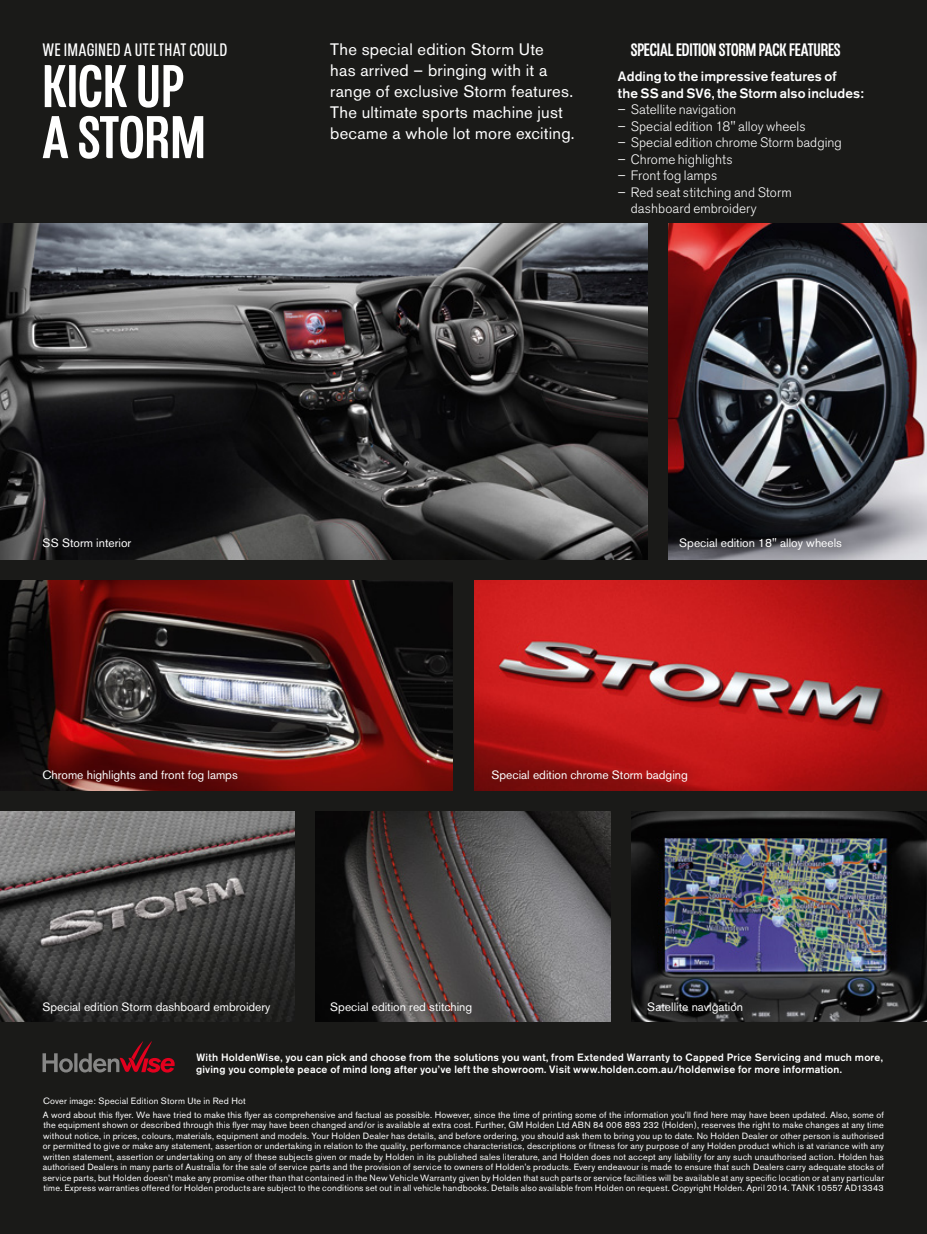
<style>
.page{position:relative;width:927px;height:1234px;background:#fff}
.page>*{position:absolute;margin:0;border:0;box-sizing:border-box;transform-origin:0 0}
.t1{font:60px/51px "Roary Headline";letter-spacing:.01em;color:#fff}
.t2{font:18px "Roary Headline";letter-spacing:-.005em;color:#fff}
.t3{font:500 18px "Roary";letter-spacing:.015em;color:#fff}
.t4{font:16.5px/21px "Akzidenz Grotesk BE";letter-spacing:.015em;color:#fff}
.t5{font:300 13.5px/16.5px "Akzidenz Grotesk BE";letter-spacing:.005em;color:#fff}
.t6{font:500 13.5px/16.5px "Akzidenz Grotesk BE";letter-spacing:.005em;color:#fff}
.t7{font:12px "Akzidenz Grotesk BE";color:#fff}
.t8{font:500 10.5px/12px "Akzidenz Grotesk BE";letter-spacing:.02em;color:#fff}
.t9{font:9px/10.5px "Akzidenz Grotesk BE";letter-spacing:.025em;color:#fff}
</style>
<div class="page">
<div style="left:0;top:0;width:927px;height:1233px;background:#1a1a18"></div>
<img style="left:668px;top:223px;width:259px;height:336px">
<img style="left:0;top:223px;width:647px;height:336px">
<img style="left:0;top:580px;width:453px;height:210px">
<img style="left:0;top:811px;width:295px;height:210px">
<img style="left:316px;top:811px;width:295px;height:210px">
<img style="left:632px;top:811px;width:295px;height:210px">
<img style="left:474px;top:580px;width:453px;height:210px">
<div style="left:34px;top:528px;width:106px;height:27px;background:#1a1a18;opacity:.5"></div>
<div style="left:34px;top:992px;width:245px;height:29px;background:#1a1a18;opacity:.5"></div>
<div style="left:322px;top:992px;width:159px;height:30px;background:#1a1a18;opacity:.5"></div>
<div style="left:639px;top:992px;width:113px;height:30px;background:#1a1a18;opacity:.5"></div>
<div style="left:483px;top:760px;width:213px;height:30px;background:#1a1a18;opacity:.5"></div>
<div style="left:671px;top:528px;width:180px;height:29px;background:#1a1a18;opacity:.5"></div>
<div style="left:34px;top:760px;width:212px;height:30px;background:#1a1a18;opacity:.5"></div>
<svg style="left:43px;top:1041px;width:132px;height:31px"></svg>
<h2 class="t3" style="left:43px;top:40px;width:186px">WE IMAGINED A UTE THAT COULD</h2>
<h1 class="t1" style="left:43px;top:62px;width:164px">KICK UP<br>A STORM</h1>
<h3 class="t4" style="left:330px;top:39px;width:246px">The special edition Storm Ute<br>has arrived – bringing with it a range of exclusive Storm features.<br>The ultimate sports machine just became a whole lot more exciting.</h3>
<h2 class="t2" style="left:631px;top:40px;width:211px">SPECIAL EDITION STORM PACK FEATURES</h2>
<h3 class="t6" style="left:618px;top:68px;width:247px">Adding to the impressive features of<br>the SS and SV6, the Storm also includes:</h3>
<h3 class="t5" style="left:618px;top:101px;width:120px">– Satellite navigation</h3>
<h3 class="t5" style="left:618px;top:118px;width:189px">– Special edition 18" alloy wheels</h3>
<h3 class="t5" style="left:618px;top:134px;width:225px">– Special edition chrome Storm badging</h3>
<h3 class="t5" style="left:618px;top:151px;width:116px">– Chrome highlights</h3>
<h3 class="t5" style="left:618px;top:167px;width:101px">– Front fog lamps</h3>
<h3 class="t5" style="left:631px;top:184px;width:163px;text-indent:-13px">– Red seat stitching and Storm dashboard embroidery</h3>
<h3 class="t7" style="left:43px;top:535px;width:90px">SS Storm interior</h3>
<h3 class="t7" style="left:43px;top:767px;width:197px">Chrome highlights and front fog lamps</h3>
<h3 class="t7" style="left:679px;top:535px;width:164px">Special edition 18" alloy wheels</h3>
<h3 class="t7" style="left:492px;top:767px;width:198px">Special edition chrome Storm badging</h3>
<h3 class="t7" style="left:43px;top:999px;width:230px">Special edition Storm dashboard embroidery</h3>
<h3 class="t7" style="left:330px;top:999px;width:144px">Special edition red stitching</h3>
<h3 class="t7" style="left:647px;top:999px;width:97px">Satellite navigation</h3>
<p class="t8" style="left:196px;top:1050px;width:688px">With HoldenWise, you can pick and choose from the solutions you want, from Extended Warranty to Capped Price Servicing and much more, giving you complete peace of mind long after you’ve left the showroom. Visit www.holden.com.au/holdenwise for more information.</p>
<p class="t9" style="left:43px;top:1093px;width:843px;line-height:13.6px">Cover image: Special Edition Storm Ute in Red Hot<br>A word about this flyer. We have tried to make this flyer as comprehensive and factual as possible. However, since the time of printing some of the information you’ll find here may have been updated. Also, some of</p>
<p class="t9" style="left:43px;top:1119px;width:843px;text-align:justify">the equipment shown or described through this flyer may have been changed and/or is available at extra cost. Further, GM Holden Ltd ABN 84 006 893 232 (Holden), reserves the right to make changes at any time without notice, in prices, colours, materials, equipment and models. Your Holden Dealer has details, and before ordering, you should ask them to bring you up to date. No Holden Dealer or other person is authorised or permitted to give or make any statement, assertion or undertaking in relation to the quality, performance characteristics, descriptions or fitness for any purpose of any Holden product which is at variance with any written statement, assertion or undertaking on any of these subjects given or made by Holden in its published sales literature, and Holden does not accept any liability for any such unauthorised action. Holden has authorised Dealers in many parts of Australia for the sale of service parts and the provision of service to owners of Holden’s products. Every endeavour is made to ensure that such Dealers carry adequate stocks of service parts, but Holden doesn’t make any promise other than that contained in the New Vehicle Warranty given by Holden that such parts or service facilities will be available at any specific location or at any particular time. Express warranties offered for Holden products are subject to the conditions set out in all vehicle handbooks. Details also available from Holden on request. Copyright Holden. April 2014. TANK 10557 AD13343</p>
</div>
